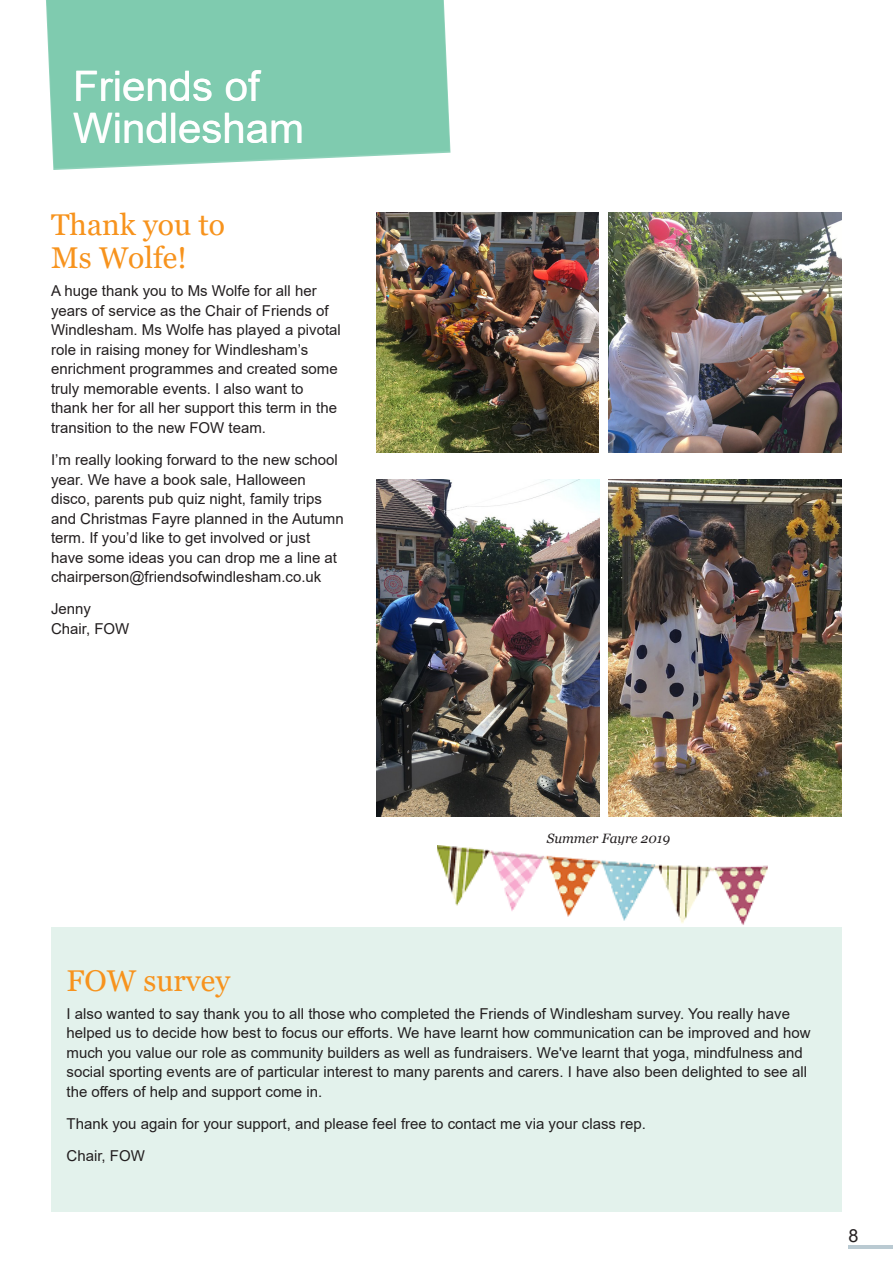
<style>
.page{position:relative;width:893px;height:1263px;background:#fff}
.page>*{position:absolute;margin:0;border:0;box-sizing:border-box;transform-origin:0 0}
.Article_heading_medi{font:42px/42px "Arial";color:#fff}
.Article_heading_medi-2{font:30px/33px "Georgia";color:#f7931d}
.t1{font:18px "Arial";color:#231f20}
.WS_Text{font:15px/19.5px "Arial";color:#231f20}
.t2{font:italic 13.5px "Georgia";color:#231f20}
</style>
<div class="page">
<hr style="left:848px;top:1245px;width:45px;height:3px;background:#bacad2">
<div style="left:46px;top:0;width:404px;height:168px;background:#7fcbaf"></div>
<img style="left:376px;top:213px;width:223px;height:240px">
<img style="left:609px;top:213px;width:233px;height:240px">
<img style="left:376px;top:479px;width:223px;height:337px">
<img style="left:609px;top:479px;width:233px;height:337px">
<img style="left:438px;top:845px;width:330px;height:80px">
<div style="left:51px;top:927px;width:791px;height:285px;background:#e3f2ec"></div>
<p class="Article_heading_medi" style="left:73px;top:65px;width:233px">Friends of<br>Windlesham</p>
<p class="Article_heading_medi-2" style="left:51px;top:209px;width:176px">Thank you to<br>Ms Wolfe!</p>
<p class="WS_Text" style="left:51px;top:281px;width:291px">A huge thank you to Ms Wolfe for all her years of service as the Chair of Friends of Windlesham. Ms Wolfe has played a pivotal role in raising money for Windlesham’s enrichment programmes and created some truly memorable events. I also want to thank her for all her support this term in the transition to the new FOW team.</p>
<p class="WS_Text" style="left:51px;top:450px;width:294px">I’m really looking forward to the new school year. We have a book sale, Halloween disco, parents pub quiz night, family trips and Christmas Fayre planned in the Autumn term. If you’d like to get involved or just have some ideas you can drop me a line at chairperson@friendsofwindlesham.co.uk</p>
<p class="WS_Text" style="left:51px;top:599px;width:80px">Jenny<br>Chair, FOW</p>
<p class="t2" style="left:547px;top:830px;width:125px">Summer Fayre 2019</p>
<p class="Article_heading_medi-2" style="left:67px;top:964px;width:165px">FOW survey</p>
<p class="WS_Text" style="left:67px;top:1003px;width:745px">I also wanted to say thank you to all those who completed the Friends of Windlesham survey. You really have helped us to decide how best to focus our efforts. We have learnt how communication can be improved and how much you value our role as community builders as well as fundraisers. We've learnt that yoga, mindfulness and social sporting events are of particular interest to many parents and carers. I have also been delighted to see all the offers of help and support come in.</p>
<p class="WS_Text" style="left:67px;top:1114px;width:581px">Thank you again for your support, and please feel free to contact me via your class rep.</p>
<p class="WS_Text" style="left:67px;top:1146px;width:80px">Chair, FOW</p>
<p class="t1" style="left:848px;top:1223px;width:12px">8</p>
</div>
